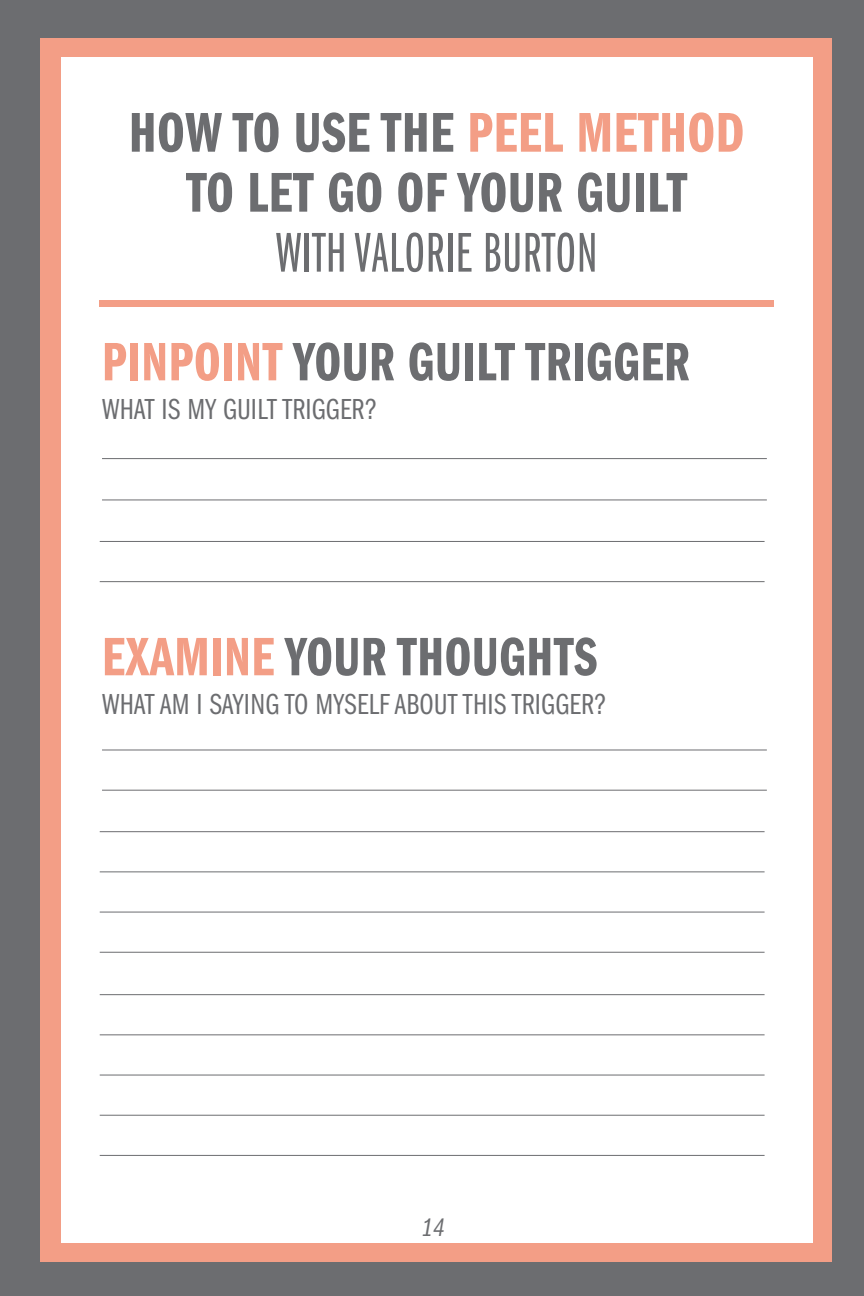
<style>
.page{position:relative;width:864px;height:1296px;background:#6c6d70}
.page>*{position:absolute;margin:0;border:0;box-sizing:border-box;transform-origin:0 0}
.t1{font:58px/60px "ITC Franklin Gothic Std Dm Cp";letter-spacing:.01em;color:#6c6d70;text-align:center}
.t2{font:58px "ITC Franklin Gothic Std Bk X Cp";letter-spacing:.01em;color:#6c6d70}
.t3{font:56px "ITC Franklin Gothic Std Dm Cp";letter-spacing:.01em;color:#6c6d70}
.t4{font:30px "ITC Franklin Gothic Std Bk Cp";letter-spacing:.01em;color:#6c6d70}
.t5{font:26px "ITC Franklin Gothic Std Bk Cp It";color:#6c6d70}
.s1{color:#f39e86}
</style>
<div class="page">
<div style="left:40px;top:38px;width:792px;height:1224px;background:#f39e86"></div>
<div style="left:61px;top:57px;width:752px;height:1185px;background:#fff"></div>
<div style="left:99px;top:300px;width:675px;height:7px;background:#f39e86"></div>
<hr style="left:102px;top:458px;width:665px;height:1px;background:#6c6d70">
<hr style="left:102px;top:750px;width:665px;height:1px;background:#6c6d70">
<hr style="left:102px;top:790px;width:665px;height:1px;background:#6c6d70">
<hr style="left:100px;top:831px;width:665px;height:1px;background:#6c6d70">
<hr style="left:100px;top:872px;width:665px;height:1px;background:#6c6d70">
<hr style="left:100px;top:912px;width:665px;height:1px;background:#6c6d70">
<hr style="left:100px;top:952px;width:665px;height:1px;background:#6c6d70">
<hr style="left:102px;top:500px;width:665px;height:1px;background:#6c6d70">
<hr style="left:100px;top:541px;width:665px;height:1px;background:#6c6d70">
<hr style="left:100px;top:581px;width:665px;height:1px;background:#6c6d70">
<hr style="left:100px;top:994px;width:665px;height:1px;background:#6c6d70">
<hr style="left:100px;top:1035px;width:665px;height:1px;background:#6c6d70">
<hr style="left:100px;top:1075px;width:665px;height:1px;background:#6c6d70">
<hr style="left:100px;top:1115px;width:665px;height:1px;background:#6c6d70">
<hr style="left:100px;top:1155px;width:665px;height:1px;background:#6c6d70">
<h1 class="t1" style="left:129px;top:103px;width:617px">HOW TO USE THE <span class="s1">PEEL METHOD<br></span>TO LET GO OF YOUR GUILT</h1>
<h1 class="t2" style="left:276px;top:223px;width:323px">WITH VALORIE BURTON</h1>
<h2 class="t3" style="left:102px;top:331px;width:589px"><span class="s1">PINPOINT</span> YOUR GUILT TRIGGER</h2>
<p class="t4" style="left:102px;top:392px;width:276px">WHAT IS MY GUILT TRIGGER?</p>
<h2 class="t3" style="left:102px;top:626px;width:497px"><span class="s1">EXAMINE</span> YOUR THOUGHTS</h2>
<p class="t4" style="left:102px;top:688px;width:506px">WHAT AM I SAYING TO MYSELF ABOUT THIS TRIGGER?</p>
<p class="t5" style="left:422px;top:1213px;width:25px">14</p>
</div>
